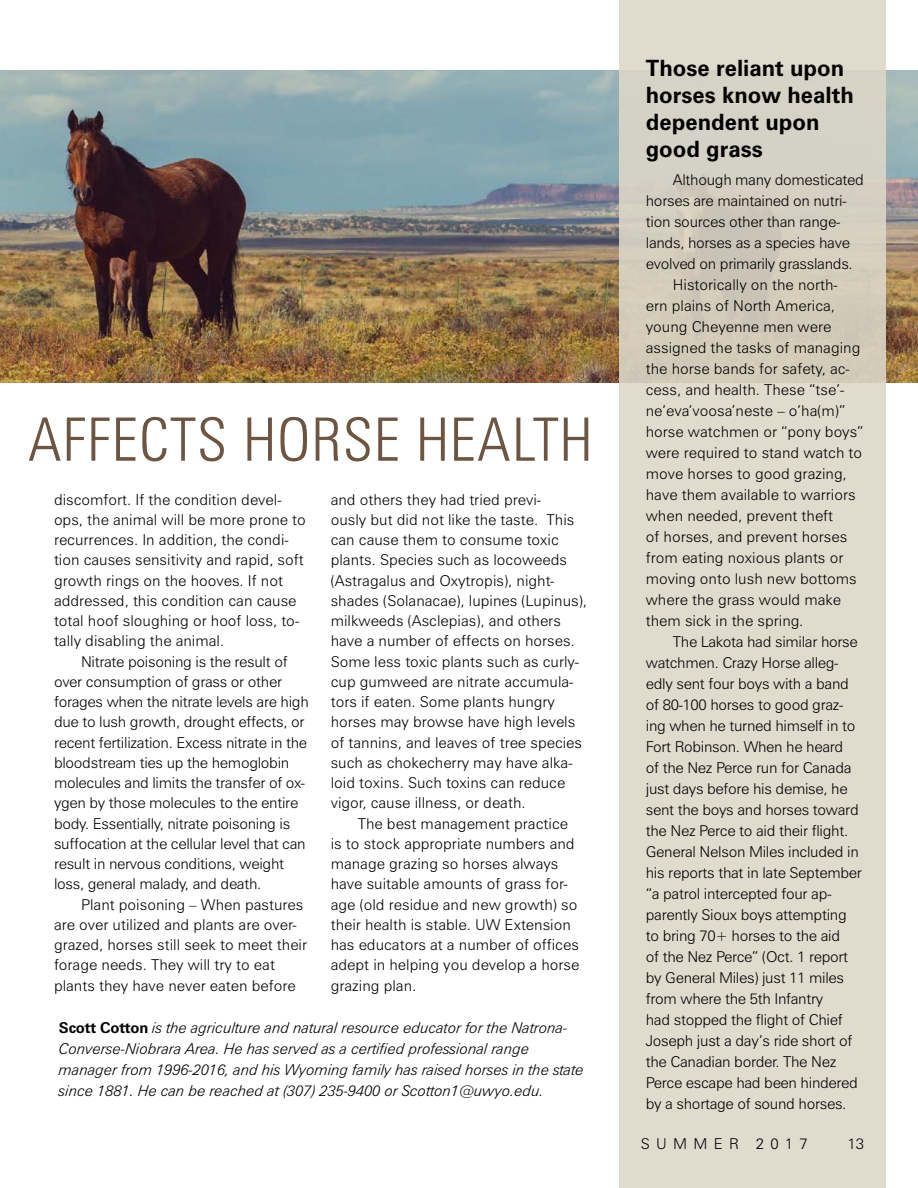
<style>
.page{position:relative;width:918px;height:1188px;background:#fff}
.page>*{position:absolute;margin:0;border:0;box-sizing:border-box;transform-origin:0 0}
.headline{font:300 condensed 60px "Zurich BT";letter-spacing:.02em;color:#6d5541}
.subtitle{font:700 22.5px/27px "Zurich BT";color:#000}
.text{font:300 15px/20.2px "Zurich BT";color:#000}
.text-2{font:300 15px/21px "Zurich BT";letter-spacing:-.02em;color:#000}
.credit{font:italic 300 15px/21px "Zurich BT";letter-spacing:-.01em;color:#000}
.text-3{font:300 15px "Zurich BT";letter-spacing:.42em;color:#000}
.s1{font-weight:700;font-style:normal}
</style>
<div class="page">
<img style="left:0;top:71px;width:918px;height:311px">
<svg style="left:619px;top:0;width:267px;height:1188px;background:#dbd7c9"></svg>
<p class="headline" style="left:28px;top:403px;width:566px">AFFECTS HORSE HEALTH</p>
<p class="text" style="left:54px;top:489px;width:253px">discomfort. If the condition devel&shy;ops, the animal will be more prone to recurrences. In addition, the condi&shy;tion causes sensitivity and rapid, soft growth rings on the hooves. If not addressed, this condition can cause total hoof sloughing or hoof loss, to&shy;tally disabling the animal.</p>
<p class="text-2" style="left:54px;top:651px;width:256px;line-height:20.2px;text-indent:27px">Nitrate poisoning is the result of over consumption of grass or other forages when the nitrate levels are high due to lush growth, drought effects, or recent fertilization. Excess nitrate in the bloodstream ties up the hemoglobin molecules and limits the transfer of ox&shy;ygen by those molecules to the entire body. Essentially, nitrate poisoning is suffocation at the cellular level that can result in nervous conditions, weight loss, general malady, and death.</p>
<p class="text" style="left:54px;top:894px;width:255px;text-indent:27px">Plant poisoning – When pastures are over utilized and plants are over&shy;grazed, horses still seek to meet their forage needs. They will try to eat plants they have never eaten before</p>
<p class="credit" style="left:59px;top:1017px;width:527px"><span class="s1">Scott Cotton</span> is the agriculture and natural resource educator for the Natrona-Converse-Niobrara Area. He has served as a certified professional range manager from 1996-2016, and his Wyoming family has raised horses in the state since 1881. He can be reached at (307) 235-9400 or Scotton1@uwyo.edu.</p>
<p class="text" style="left:331px;top:489px;width:258px">and others they had tried previ-<br>ously but did not like the taste. This can cause them to consume toxic plants. Species such as locoweeds (Astragalus and Oxytropis), night&shy;shades (Solanacae), lupines (Lupinus), milkweeds (Asclepias), and others have a number of effects on horses.<br>Some less toxic plants such as curly&shy;cup gumweed are nitrate accumula&shy;tors if eaten. Some plants hungry horses may browse have high levels of tannins, and leaves of tree species such as chokecherry may have alka&shy;loid toxins. Such toxins can reduce vigor, cause illness, or death.</p>
<p class="text" style="left:331px;top:813px;width:250px;text-indent:27px">The best management practice is to stock appropriate numbers and manage grazing so horses always have suitable amounts of grass for&shy;age (old residue and new growth) so their health is stable. UW Extension has educators at a number of offices adept in helping you develop a horse grazing plan.</p>
<p class="subtitle" style="left:646px;top:55px;width:210px">Those reliant upon horses know health dependent upon good grass</p>
<p class="text-2" style="left:646px;top:169px;width:220px;text-indent:27px">Although many domesticated horses are maintained on nutri&shy;tion sources other than range&shy;lands, horses as a species have evolved on primarily grasslands.</p>
<p class="text" style="left:646px;top:274px;width:219px;line-height:21px;text-indent:27px">Historically on the north-<br>ern plains of North America, young Cheyenne men were assigned the tasks of managing the horse bands for safety, ac&shy;cess, and health. These “tse’- ne’eva’voosa’neste – o’ha(m)” horse watchmen or “pony boys” were required to stand watch to move horses to good grazing, have them available to warriors when needed, prevent theft<br>of horses, and prevent horses from eating noxious plants or moving onto lush new bottoms where the grass would make them sick in the spring.</p>
<p class="text-2" style="left:646px;top:631px;width:218px;text-indent:27px">The Lakota had similar horse watchmen. Crazy Horse alleg&shy;edly sent four boys with a band of 80-100 horses to good graz&shy;ing when he turned himself in to<br>Fort Robinson. When he heard<br>of the Nez Perce run for Canada just days before his demise, he sent the boys and horses toward the Nez Perce to aid their flight.<br>General Nelson Miles included in his reports that in late September “a patrol intercepted four ap&shy;parently Sioux boys attempting to bring 70+ horses to the aid<br>of the Nez Perce” (Oct. 1 report by General Miles) just 11 miles from where the 5th Infantry<br>had stopped the flight of Chief<br>Joseph just a day’s ride short of the Canadian border. The Nez<br>Perce escape had been hindered by a shortage of sound horses.</p>
<p class="text-3" style="left:641px;top:1135px;width:169px">SUMMER 2017</p>
<p class="text" style="left:847px;top:1134px;width:18px">13</p>
</div>
